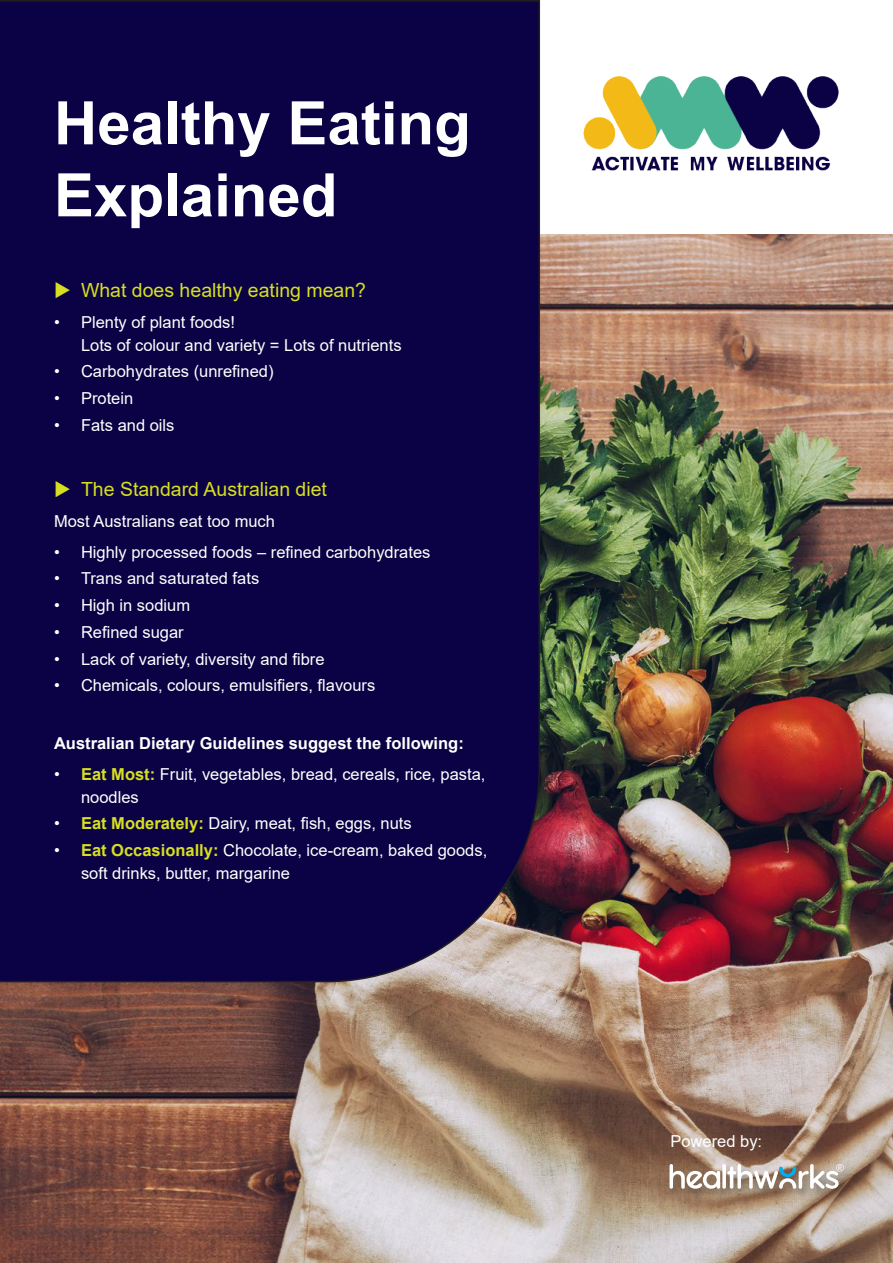
<style>
.page{position:relative;width:893px;height:1263px;background:#fff}
.page>*{position:absolute;margin:0;border:0;box-sizing:border-box;transform-origin:0 0}
.Heading{font:700 60px/72px "Arial";color:#fff}
.t1{font:19.5px "Arial";color:#d6df20}
.t2{font:16.5px/22.5px "Arial";color:#fff}
.t3{font:700 16.5px "Arial";color:#fff}
.s1{font-weight:700;color:#d6df20}
</style>
<div class="page">
<img style="left:0;top:235px;width:893px;height:1028px">
<div style="left:0;top:0;width:541px;height:983px;background:#0a0244"></div>
<img style="left:583px;top:77px;width:256px;height:94px">
<div style="left:667px;top:1161px;width:190px;height:41px;background:#231f20;opacity:.5"></div>
<svg style="left:669px;top:1164px;width:51px;height:25px"></svg>
<svg style="left:722px;top:1164px;width:4px;height:25px"></svg>
<svg style="left:727px;top:1164px;width:117px;height:25px"></svg>
<svg style="left:56px;top:282px;width:14px;height:16px"></svg>
<svg style="left:56px;top:480px;width:14px;height:17px"></svg>
<p class="Heading" style="left:54px;top:88px;width:418px">Healthy Eating<br>Explained</p>
<p class="t1" style="left:81px;top:277px;width:287px">What does healthy eating mean?</p>
<p class="t2" style="left:81px;top:311px;width:322px;text-indent:-27px">• Plenty of plant foods!<br>Lots of colour and variety = Lots of nutrients</p>
<p class="t2" style="left:54px;top:360px;width:221px">• Carbohydrates (unrefined)</p>
<p class="t2" style="left:54px;top:387px;width:81px">• Protein</p>
<p class="t2" style="left:54px;top:414px;width:122px">• Fats and oils</p>
<p class="t1" style="left:81px;top:475px;width:248px">The Standard Australian diet</p>
<p class="t2" style="left:54px;top:509px;width:223px">Most Australians eat too much</p>
<p class="t2" style="left:54px;top:540px;width:378px">• Highly processed foods – refined carbohydrates</p>
<p class="t2" style="left:54px;top:567px;width:207px">• Trans and saturated fats</p>
<p class="t2" style="left:54px;top:594px;width:138px">• High in sodium</p>
<p class="t2" style="left:54px;top:621px;width:131px">• Refined sugar</p>
<p class="t2" style="left:54px;top:647px;width:272px">• Lack of variety, diversity and fibre</p>
<p class="t2" style="left:54px;top:674px;width:323px">• Chemicals, colours, emulsifiers, flavours</p>
<p class="t3" style="left:54px;top:732px;width:411px">Australian Dietary Guidelines suggest the following:</p>
<p class="t2" style="left:81px;top:763px;width:406px;text-indent:-27px">• <span class="s1">Eat Most:</span> Fruit, vegetables, bread, cereals, rice, pasta, noodles</p>
<p class="t2" style="left:54px;top:812px;width:359px">• <span class="s1">Eat Moderately:</span> Dairy, meat, fish, eggs, nuts</p>
<p class="t2" style="left:81px;top:839px;width:408px;text-indent:-27px">• <span class="s1">Eat Occasionally:</span> Chocolate, ice-cream, baked goods, soft drinks, butter, margarine</p>
<p class="t2" style="left:670px;top:1129px;width:93px">Powered by:</p>
</div>
